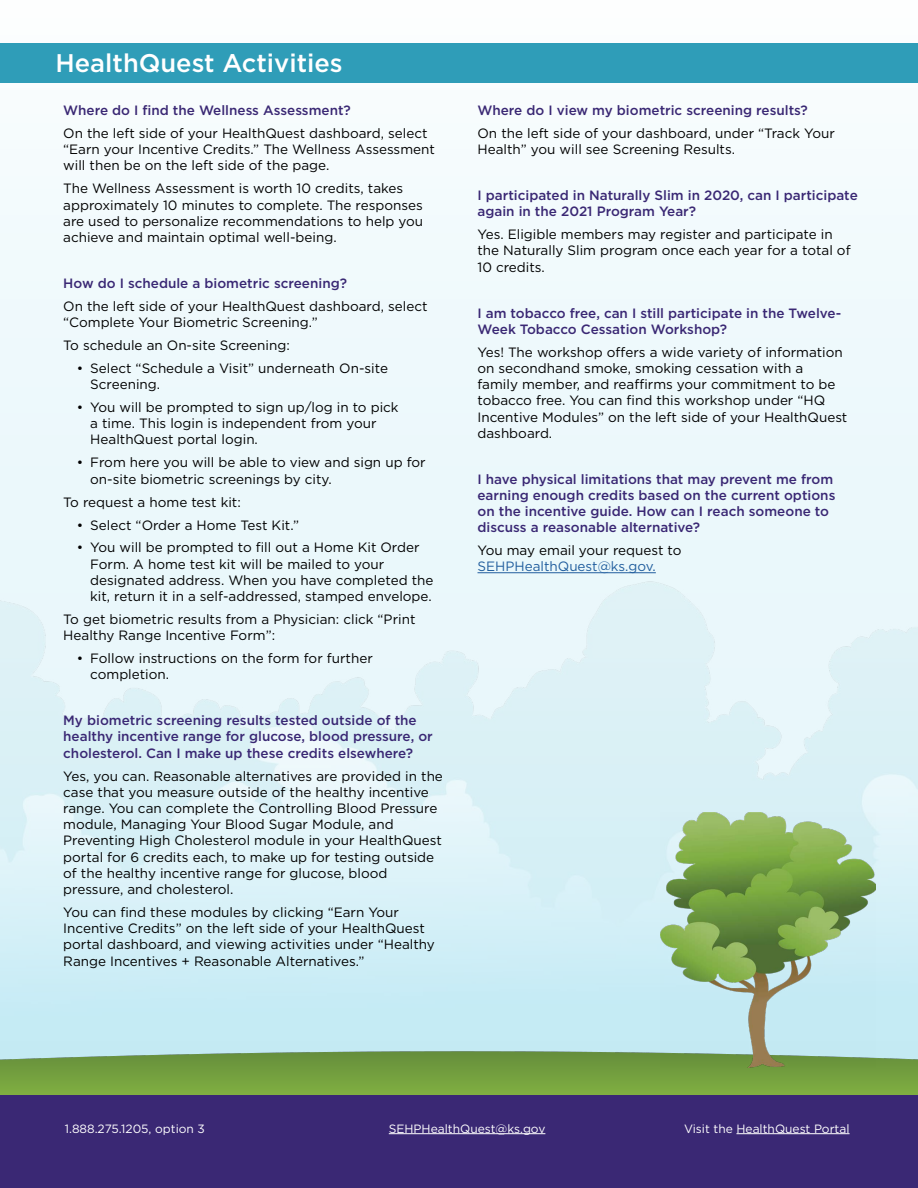
<style>
.page{position:relative;width:918px;height:1188px;background:#fff}
.page>*{position:absolute;margin:0;border:0;box-sizing:border-box;transform-origin:0 0}
.t1{font:500 25.5px "Gotham";color:#fff}
.t2{font:13.5px/16.2px "Gotham";color:#000}
.t3{font:500 13.5px/16.2px "Gotham";color:#3a2874}
.t4{font:13.5px "Gotham";color:#215e9e}
.t5{font:12px "Gotham";color:#fff}
</style>
<div class="page">
<div style="left:0;top:0;width:918px;height:1107px;background:linear-gradient(to right,#f1fafc,#f1fafc)"></div>
<img style="left:0;top:570px;width:918px;height:471px">
<img style="left:0;top:1041px;width:918px;height:54px">
<img style="left:661px;top:812px;width:214px;height:255px">
<div style="left:0;top:1095px;width:918px;height:93px;background:#3a2874"></div>
<hr style="left:478px;top:572px;width:178px;height:1px;background:#215e9e">
<div style="left:0;top:43px;width:918px;height:40px;background:#2f9db8"></div>
<hr style="left:389px;top:1133px;width:156px;height:1px;background:#fff">
<hr style="left:736px;top:1133px;width:114px;height:1px;background:#fff">
<h1 class="t1" style="left:56px;top:46px;width:289px">HealthQuest Activities</h1>
<p class="t3" style="left:63px;top:102px;width:289px">Where do I find the Wellness Assessment?</p>
<p class="t2" style="left:63px;top:125px;width:373px">On the left side of your HealthQuest dashboard, select “Earn your Incentive Credits.” The Wellness Assessment will then be on the left side of the page.</p>
<p class="t2" style="left:63px;top:180px;width:361px">The Wellness Assessment is worth 10 credits, takes approximately 10 minutes to complete. The responses are used to personalize recommendations to help you achieve and maintain optimal well-being.</p>
<p class="t3" style="left:63px;top:275px;width:285px">How do I schedule a biometric screening?</p>
<p class="t2" style="left:63px;top:298px;width:366px">On the left side of your HealthQuest dashboard, select “Complete Your Biometric Screening.”</p>
<p class="t2" style="left:63px;top:337px;width:228px">To schedule an On-site Screening:</p>
<p class="t2" style="left:90px;top:360px;width:299px;text-indent:-14px">• Select “Schedule a Visit” underneath On-site<br>Screening.</p>
<p class="t2" style="left:90px;top:399px;width:310px;text-indent:-14px">• You will be prompted to sign up/log in to pick a time. This login is independent from your<br>HealthQuest portal login.</p>
<p class="t2" style="left:90px;top:454px;width:337px;text-indent:-14px">• From here you will be able to view and sign up for on-site biometric screenings by city.</p>
<p class="t2" style="left:63px;top:493px;width:179px">To request a home test kit:</p>
<p class="t2" style="left:77px;top:516px;width:224px">• Select “Order a Home Test Kit.”</p>
<p class="t2" style="left:90px;top:539px;width:345px;text-indent:-14px">• You will be prompted to fill out a Home Kit Order Form. A home test kit will be mailed to your designated address. When you have completed the kit, return it in a self-addressed, stamped envelope.</p>
<p class="t2" style="left:63px;top:611px;width:354px">To get biometric results from a Physician: click “Print<br>Healthy Range Incentive Form”:</p>
<p class="t2" style="left:90px;top:650px;width:284px;text-indent:-14px">• Follow instructions on the form for further completion.</p>
<p class="t3" style="left:63px;top:712px;width:371px">My biometric screening results tested outside of the healthy incentive range for glucose, blood pressure, or cholesterol. Can I make up these credits elsewhere?</p>
<p class="t2" style="left:63px;top:767px;width:381px">Yes, you can. Reasonable alternatives are provided in the case that you measure outside of the healthy incentive range. You can complete the Controlling Blood Pressure module, Managing Your Blood Sugar Module, and Preventing High Cholesterol module in your HealthQuest portal for 6 credits each, to make up for testing outside of the healthy incentive range for glucose, blood pressure, and cholesterol.</p>
<p class="t2" style="left:63px;top:904px;width:373px">You can find these modules by clicking “Earn Your Incentive Credits” on the left side of your HealthQuest portal dashboard, and viewing activities under “Healthy Range Incentives + Reasonable Alternatives.”</p>
<p class="t3" style="left:478px;top:102px;width:332px">Where do I view my biometric screening results?</p>
<p class="t2" style="left:478px;top:125px;width:359px">On the left side of your dashboard, under “Track Your<br>Health” you will see Screening Results.</p>
<p class="t3" style="left:478px;top:187px;width:382px">I participated in Naturally Slim in 2020, can I participate again in the 2021 Program Year?</p>
<p class="t2" style="left:478px;top:226px;width:375px">Yes. Eligible members may register and participate in the Naturally Slim program once each year for a total of<br>10 credits.</p>
<p class="t3" style="left:478px;top:305px;width:365px">I am tobacco free, can I still participate in the Twelve-<br>Week Tobacco Cessation Workshop?</p>
<p class="t2" style="left:478px;top:344px;width:371px">Yes! The workshop offers a wide variety of information on secondhand smoke, smoking cessation with a<br>family member, and reaffirms your commitment to be tobacco free. You can find this workshop under “HQ Incentive Modules” on the left side of your HealthQuest dashboard.</p>
<p class="t3" style="left:478px;top:471px;width:359px">I have physical limitations that may prevent me from earning enough credits based on the current options on the incentive guide. How can I reach someone to discuss a reasonable alternative?</p>
<p class="t2" style="left:478px;top:542px;width:206px">You may email your request to</p>
<p class="t4" style="left:478px;top:558px;width:180px">SEHPHealthQuest@ks.gov.</p>
<p class="t5" style="left:65px;top:1121px;width:142px">1.888.275.1205, option 3</p>
<p class="t5" style="left:389px;top:1121px;width:158px">SEHPHealthQuest@ks.gov</p>
<p class="t5" style="left:684px;top:1121px;width:167px">Visit the HealthQuest Portal</p>
</div>
